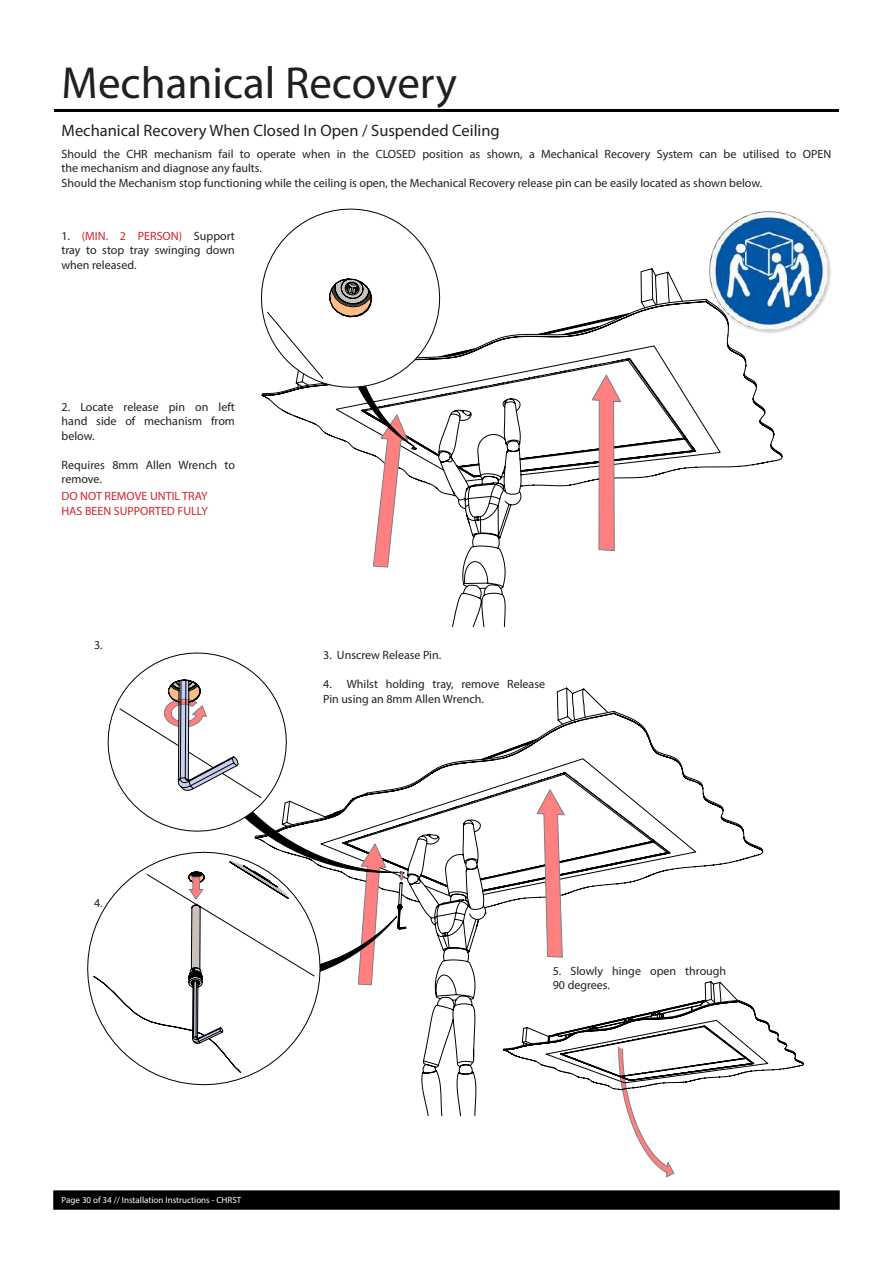
<style>
.page{position:relative;width:893px;height:1263px;background:#fff}
.page>*{position:absolute;margin:0;border:0;box-sizing:border-box;transform-origin:0 0}
.t1{font:45px "Myriad Pro";color:#231f20}
.t2{font:16.5px "Myriad Pro";color:#231f20}
.t3{font:12px/14.4px "Myriad Pro";color:#231f20}
.t4{font:12px/14.4px "Myriad Pro";color:#d1232a}
.t5{font:9px "Myriad Pro";color:#fff}
.s1{color:#d1232a}
</style>
<div class="page">
<div style="left:53px;top:1190px;width:787px;height:20px;background:#000;border:2px solid #000"></div>
<hr style="left:54px;top:109px;width:785px;height:3px;background:#000">
<svg style="left:452px;top:497px;width:70px;height:129px"></svg>
<svg style="left:440px;top:478px;width:198px;height:19px"></svg>
<svg style="left:440px;top:268px;width:342px;height:210px"></svg>
<svg style="left:440px;top:313px;width:256px;height:164px"></svg>
<svg style="left:591px;top:374px;width:31px;height:177px"></svg>
<svg style="left:261px;top:208px;width:179px;height:360px"></svg>
<svg style="left:421px;top:929px;width:56px;height:186px"></svg>
<svg style="left:418px;top:688px;width:345px;height:241px"></svg>
<svg style="left:493px;top:711px;width:210px;height:247px"></svg>
<svg style="left:107px;top:652px;width:311px;height:334px"></svg>
<svg style="left:87px;top:852px;width:234px;height:233px"></svg>
<svg style="left:503px;top:981px;width:301px;height:196px"></svg>
<img style="left:708px;top:211px;width:123px;height:123px">
<h1 class="t1" style="left:62px;top:55px;width:397px">Mechanical Recovery</h1>
<h2 class="t2" style="left:62px;top:120px;width:440px">Mechanical Recovery When Closed In Open / Suspended Ceiling</h2>
<p class="t3" style="left:62px;top:147px;width:771px">Should the CHR mechanism fail to operate when in the CLOSED position as shown, a Mechanical Recovery System can be utilised to OPEN the mechanism and diagnose any faults.<br>Should the Mechanism stop functioning while the ceiling is open, the Mechanical Recovery release pin can be easily located as shown below.</p>
<p class="t3" style="left:61px;top:228px;width:175px;text-align:justify">1. <span class="s1">(MIN. 2 PERSON)</span> Support tray to stop tray swinging down when released.</p>
<p class="t3" style="left:62px;top:400px;width:175px;text-align:justify">2. Locate release pin on left hand side of mechanism from below.</p>
<p class="t3" style="left:62px;top:457px;width:175px">Requires 8mm Allen Wrench to remove.</p>
<p class="t4" style="left:61px;top:489px;width:148px">DO NOT REMOVE UNTIL TRAY<br>HAS BEEN SUPPORTED FULLY</p>
<p class="t3" style="left:94px;top:638px;width:10px">3.</p>
<p class="t3" style="left:94px;top:895px;width:10px">4.</p>
<p class="t5" style="left:62px;top:1194px;width:181px">Page 30 of 34 // Installation Instructions - CHRST</p>
<p class="t3" style="left:323px;top:648px;width:120px">3. Unscrew Release Pin.</p>
<p class="t3" style="left:323px;top:677px;width:223px">4. Whilst holding tray, remove Release<br>Pin using an 8mm Allen Wrench.</p>
<p class="t3" style="left:553px;top:963px;width:175px">5. Slowly hinge open through<br>90 degrees.</p>
</div>
